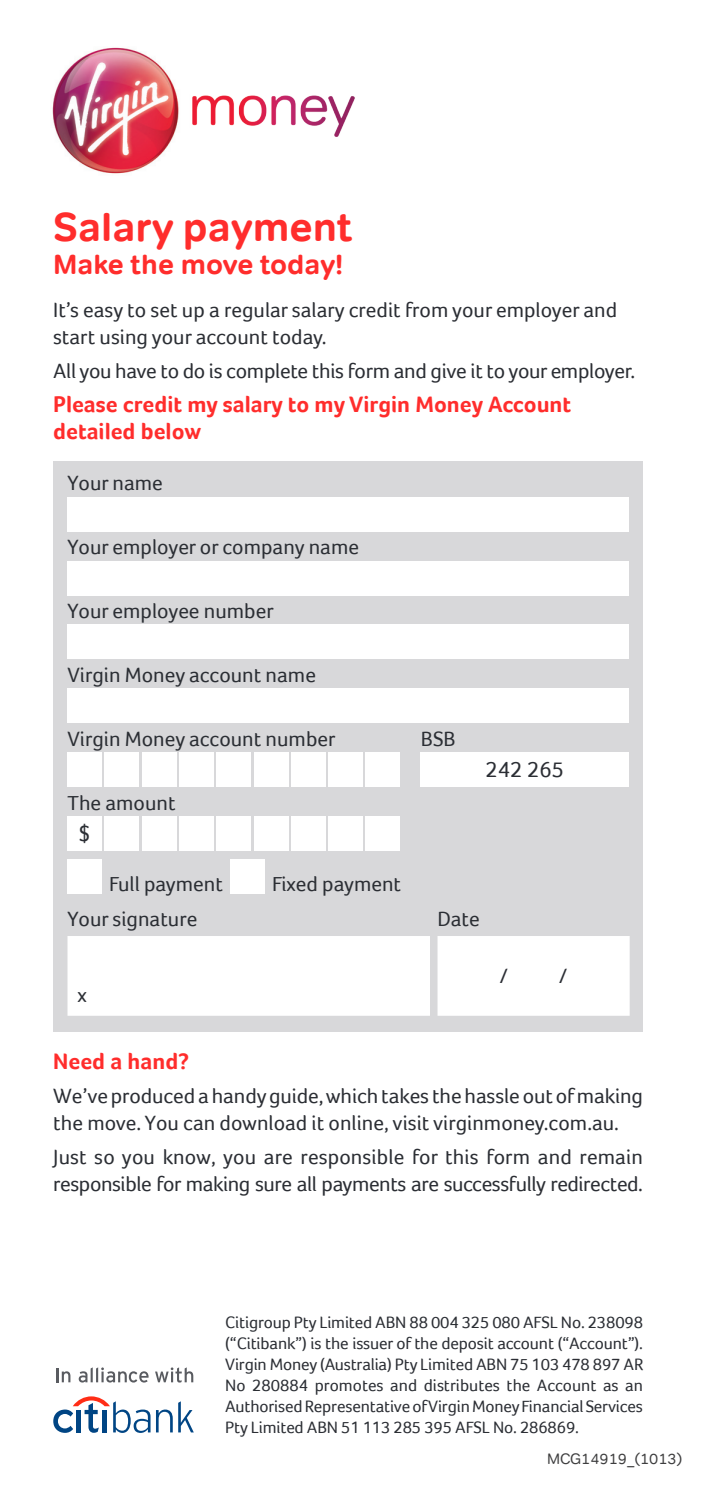
<style>
.page{position:relative;width:709px;height:1489px;background:#fff}
.page>*{position:absolute;margin:0;border:0;box-sizing:border-box;transform-origin:0 0}
.t1{font:700 40px "Tondo";color:#ff2d2c}
.t2{font:700 27.5px "Tondo";color:#ff2d2c}
.t3{font:700 23px/27px "Foco";color:#ff2d2c}
.t4{font:22.5px "Foco";color:#2b2e34}
.t5{font:21.25px/27px "Foco";color:#2b2e34}
.t6{font:21.25px/27px "Foco";letter-spacing:-.02em;color:#2b2e34}
.t7{font:17px/21px "Foco";letter-spacing:-.01em;color:#2b2e34;text-align:justify}
.t8{font:15px "Tondo";color:#3e3e3f}
</style>
<div class="page">
<div style="left:53px;top:461px;width:590px;height:570px;background:#d8d8da"></div>
<div style="left:67px;top:497px;width:35px;height:34px;background:#fff"></div>
<div style="left:98px;top:497px;width:35px;height:34px;background:#fff"></div>
<div style="left:129px;top:497px;width:35px;height:34px;background:#fff"></div>
<div style="left:160px;top:497px;width:35px;height:34px;background:#fff"></div>
<div style="left:191px;top:497px;width:35px;height:34px;background:#fff"></div>
<div style="left:222px;top:497px;width:35px;height:34px;background:#fff"></div>
<div style="left:253px;top:497px;width:35px;height:34px;background:#fff"></div>
<div style="left:284px;top:497px;width:35px;height:34px;background:#fff"></div>
<div style="left:315px;top:497px;width:35px;height:34px;background:#fff"></div>
<div style="left:346px;top:497px;width:35px;height:34px;background:#fff"></div>
<div style="left:377px;top:497px;width:35px;height:34px;background:#fff"></div>
<div style="left:408px;top:497px;width:35px;height:34px;background:#fff"></div>
<div style="left:439px;top:497px;width:35px;height:34px;background:#fff"></div>
<div style="left:470px;top:497px;width:35px;height:34px;background:#fff"></div>
<div style="left:501px;top:497px;width:35px;height:34px;background:#fff"></div>
<div style="left:532px;top:497px;width:35px;height:34px;background:#fff"></div>
<div style="left:563px;top:497px;width:35px;height:34px;background:#fff"></div>
<div style="left:594px;top:497px;width:35px;height:34px;background:#fff"></div>
<div style="left:67px;top:561px;width:35px;height:34px;background:#fff"></div>
<div style="left:100px;top:561px;width:34px;height:34px;background:#fff"></div>
<div style="left:133px;top:561px;width:34px;height:34px;background:#fff"></div>
<div style="left:166px;top:561px;width:34px;height:34px;background:#fff"></div>
<div style="left:199px;top:561px;width:34px;height:34px;background:#fff"></div>
<div style="left:232px;top:561px;width:34px;height:34px;background:#fff"></div>
<div style="left:265px;top:561px;width:34px;height:34px;background:#fff"></div>
<div style="left:298px;top:561px;width:34px;height:34px;background:#fff"></div>
<div style="left:331px;top:561px;width:34px;height:34px;background:#fff"></div>
<div style="left:364px;top:561px;width:34px;height:34px;background:#fff"></div>
<div style="left:397px;top:561px;width:34px;height:34px;background:#fff"></div>
<div style="left:430px;top:561px;width:34px;height:34px;background:#fff"></div>
<div style="left:463px;top:561px;width:34px;height:34px;background:#fff"></div>
<div style="left:496px;top:561px;width:34px;height:34px;background:#fff"></div>
<div style="left:529px;top:561px;width:34px;height:34px;background:#fff"></div>
<div style="left:562px;top:561px;width:34px;height:34px;background:#fff"></div>
<div style="left:594px;top:561px;width:35px;height:34px;background:#fff"></div>
<div style="left:67px;top:624px;width:35px;height:35px;background:#fff"></div>
<div style="left:98px;top:624px;width:35px;height:35px;background:#fff"></div>
<div style="left:129px;top:624px;width:35px;height:35px;background:#fff"></div>
<div style="left:160px;top:624px;width:35px;height:35px;background:#fff"></div>
<div style="left:191px;top:624px;width:35px;height:35px;background:#fff"></div>
<div style="left:222px;top:624px;width:35px;height:35px;background:#fff"></div>
<div style="left:253px;top:624px;width:35px;height:35px;background:#fff"></div>
<div style="left:284px;top:624px;width:35px;height:35px;background:#fff"></div>
<div style="left:315px;top:624px;width:35px;height:35px;background:#fff"></div>
<div style="left:346px;top:624px;width:35px;height:35px;background:#fff"></div>
<div style="left:377px;top:624px;width:35px;height:35px;background:#fff"></div>
<div style="left:408px;top:624px;width:35px;height:35px;background:#fff"></div>
<div style="left:439px;top:624px;width:35px;height:35px;background:#fff"></div>
<div style="left:470px;top:624px;width:35px;height:35px;background:#fff"></div>
<div style="left:501px;top:624px;width:35px;height:35px;background:#fff"></div>
<div style="left:532px;top:624px;width:35px;height:35px;background:#fff"></div>
<div style="left:563px;top:624px;width:35px;height:35px;background:#fff"></div>
<div style="left:594px;top:624px;width:35px;height:35px;background:#fff"></div>
<div style="left:67px;top:688px;width:35px;height:34px;background:#fff"></div>
<div style="left:98px;top:688px;width:35px;height:34px;background:#fff"></div>
<div style="left:129px;top:688px;width:35px;height:34px;background:#fff"></div>
<div style="left:160px;top:688px;width:35px;height:34px;background:#fff"></div>
<div style="left:191px;top:688px;width:35px;height:34px;background:#fff"></div>
<div style="left:222px;top:688px;width:35px;height:34px;background:#fff"></div>
<div style="left:253px;top:688px;width:35px;height:34px;background:#fff"></div>
<div style="left:284px;top:688px;width:35px;height:34px;background:#fff"></div>
<div style="left:315px;top:688px;width:35px;height:34px;background:#fff"></div>
<div style="left:346px;top:688px;width:35px;height:34px;background:#fff"></div>
<div style="left:377px;top:688px;width:35px;height:34px;background:#fff"></div>
<div style="left:408px;top:688px;width:35px;height:34px;background:#fff"></div>
<div style="left:439px;top:688px;width:35px;height:34px;background:#fff"></div>
<div style="left:470px;top:688px;width:35px;height:34px;background:#fff"></div>
<div style="left:501px;top:688px;width:35px;height:34px;background:#fff"></div>
<div style="left:532px;top:688px;width:35px;height:34px;background:#fff"></div>
<div style="left:563px;top:688px;width:35px;height:34px;background:#fff"></div>
<div style="left:594px;top:688px;width:35px;height:34px;background:#fff"></div>
<div style="left:67px;top:752px;width:35px;height:34px;background:#fff"></div>
<div style="left:105px;top:752px;width:34px;height:34px;background:#fff"></div>
<div style="left:142px;top:752px;width:34px;height:34px;background:#fff"></div>
<div style="left:179px;top:752px;width:34px;height:34px;background:#fff"></div>
<div style="left:217px;top:752px;width:34px;height:34px;background:#fff"></div>
<div style="left:254px;top:752px;width:34px;height:34px;background:#fff"></div>
<div style="left:291px;top:752px;width:34px;height:34px;background:#fff"></div>
<div style="left:328px;top:752px;width:35px;height:34px;background:#fff"></div>
<div style="left:366px;top:752px;width:34px;height:34px;background:#fff"></div>
<div style="left:421px;top:752px;width:208px;height:34px;background:#fff"></div>
<div style="left:67px;top:816px;width:35px;height:34px;background:#fff"></div>
<div style="left:105px;top:816px;width:34px;height:34px;background:#fff"></div>
<div style="left:142px;top:816px;width:34px;height:34px;background:#fff"></div>
<div style="left:179px;top:816px;width:34px;height:34px;background:#fff"></div>
<div style="left:217px;top:816px;width:34px;height:34px;background:#fff"></div>
<div style="left:254px;top:816px;width:34px;height:34px;background:#fff"></div>
<div style="left:291px;top:816px;width:34px;height:34px;background:#fff"></div>
<div style="left:328px;top:816px;width:35px;height:34px;background:#fff"></div>
<div style="left:366px;top:816px;width:34px;height:34px;background:#fff"></div>
<div style="left:67px;top:859px;width:35px;height:34px;background:#fff"></div>
<div style="left:230px;top:859px;width:34px;height:34px;background:#fff"></div>
<div style="left:67px;top:936px;width:562px;height:79px;background:#fff"></div>
<svg style="left:57px;top:1368px;width:13px;height:14px"></svg>
<svg style="left:79px;top:1367px;width:70px;height:15px"></svg>
<svg style="left:155px;top:1367px;width:38px;height:15px"></svg>
<svg style="left:156px;top:1401px;width:38px;height:31px"></svg>
<svg style="left:53px;top:1396px;width:97px;height:36px"></svg>
<img style="left:52px;top:47px;width:303px;height:127px">
<h1 class="t1" style="left:53px;top:202px;width:301px">Salary payment</h1>
<p class="t2" style="left:53px;top:247px;width:291px">Make the move today!</p>
<p class="t5" style="left:53px;top:296px;width:565px">It’s easy to set up a regular salary credit from your employer and start using your account today.</p>
<p class="t5" style="left:53px;top:357px;width:583px">All you have to do is complete this form and give it to your employer.</p>
<p class="t3" style="left:53px;top:390px;width:519px">Please credit my salary to my Virgin Money Account detailed below</p>
<p class="t5" style="left:67px;top:469px;width:97px">Your name</p>
<p class="t5" style="left:67px;top:533px;width:293px">Your employer or company name</p>
<p class="t5" style="left:67px;top:597px;width:208px">Your employee number</p>
<p class="t5" style="left:67px;top:661px;width:250px">Virgin Money account name</p>
<p class="t5" style="left:67px;top:724px;width:269px">Virgin Money account number</p>
<p class="t5" style="left:421px;top:724px;width:36px">BSB</p>
<p class="t5" style="left:67px;top:788px;width:110px">The amount</p>
<p class="t4" style="left:78px;top:820px;width:14px">$</p>
<p class="t5" style="left:109px;top:870px;width:115px">Full payment</p>
<p class="t5" style="left:272px;top:870px;width:131px">Fixed payment</p>
<p class="t5" style="left:67px;top:905px;width:131px">Your signature</p>
<p class="t5" style="left:437px;top:905px;width:44px">Date</p>
<p class="t4" style="left:485px;top:756px;width:80px">242 265</p>
<p class="t5" style="left:77px;top:980px;width:11px">x</p>
<p class="t5" style="left:500px;top:962px;width:10px">/</p>
<p class="t5" style="left:559px;top:962px;width:10px">/</p>
<p class="t3" style="left:53px;top:1047px;width:137px">Need a hand?</p>
<p class="t5" style="left:53px;top:1082px;width:591px">We’ve produced ahandyguide,whichtakes thehassle out ofmaking the move. You can download it online, visit virginmoney.com.au.</p>
<p class="t6" style="left:53px;top:1143px;width:591px">Just so you know, you are responsible for this form and remain responsible for making sure all payments are successfully redirected.</p>
<p class="t7" style="left:225px;top:1311px;width:420px">Citigroup Pty Limited ABN 88 004 325 080 AFSL No. 238098 (“Citibank”) is the issuer of the deposit account (“Account”).<br>Virgin Money (Australia) Pty Limited ABN 75 103 478 897 AR No 280884 promotes and distributes the Account as an AuthorisedRepresentativeofVirginMoneyFinancialServices Pty Limited ABN 51 113 285 395 AFSL No. 286869.</p>
<p class="t8" style="left:547px;top:1449px;width:137px">MCG14919_(1013)</p>
</div>
